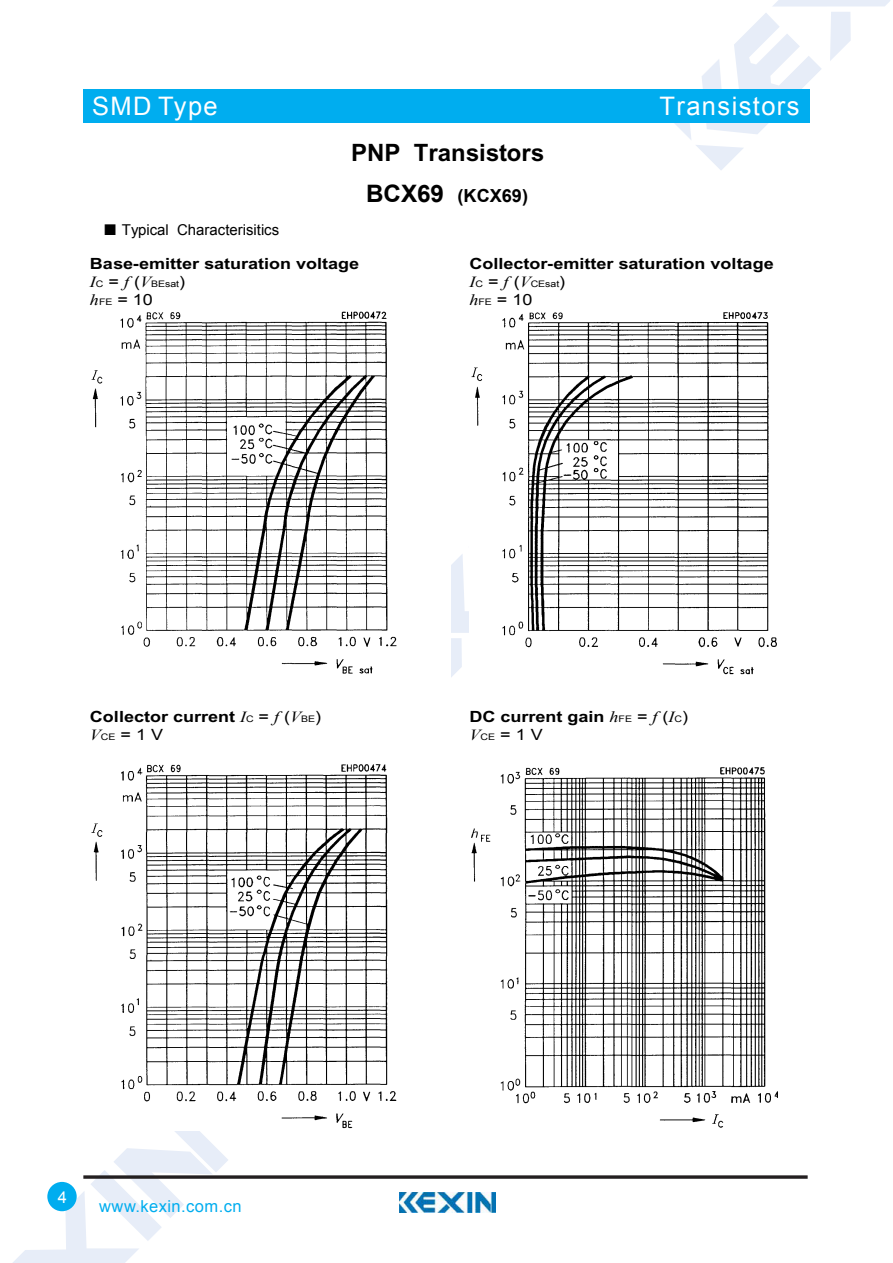
<style>
.page{position:relative;width:893px;height:1263px;background:#fff}
.page>*{position:absolute;margin:0;border:0;box-sizing:border-box;transform-origin:0 0}
.t1{font:25.5px "Arial";letter-spacing:.055em;color:#fff}
.t2{font:700 24px "Arial";color:#000}
.t3{font:700 18px "Arial";color:#000}
.t4{font:16.5px "Arial";letter-spacing:.025em;color:#00adef}
.t5{font:16.5px "Arial";color:#fff}
.t6{font:700 15.45px/18px "Arial";color:#000;scale:1.16 1}
.t7{font:15.45px "Arial";color:#000;scale:1.16 1}
.t8{font:15px "Arial";color:#000}
.t9{font:9px "Arial";color:#000;scale:1.16 1}
.s1{font-size:24px}
.s2{font-family:"Sim Sun"}
.s3{font-family:"Times New Roman";font-style:italic;font-size:15.45px}
.s4{font-size:15.45px}
.s5{font-family:"Times New Roman";font-style:italic}
.s6{font-size:9px}
.s7{font-family:"Times New Roman";font-weight:400;font-style:italic}
.s8{font-weight:400;font-size:9px}
.s9{font-weight:400}
</style>
<div class="page">
<svg style="left:451px;top:554px;width:18px;height:123px"></svg>
<svg style="left:674px;top:0;width:216px;height:170px"></svg>
<svg style="left:13px;top:1131px;width:215px;height:132px"></svg>
<div style="left:83px;top:89px;width:726px;height:34px;background:#00adef"></div>
<svg style="left:83px;top:1175px;width:725px;height:4px;background:#433f40"></svg>
<div style="left:47px;top:1182px;width:30px;height:29px;background:#00adef;border-radius:50%"></div>
<img style="left:400px;top:1193px;width:95px;height:20px">
<img style="left:91px;top:311px;width:306px;height:363px">
<img style="left:91px;top:765px;width:306px;height:363px">
<img style="left:471px;top:312px;width:306px;height:363px">
<img style="left:471px;top:767px;width:306px;height:361px">
<h1 class="t1" style="left:92px;top:89px;width:127px">SMD Type</h1>
<h2 class="t2" style="left:351px;top:139px;width:194px">PNP Transistors</h2>
<p class="t3" style="left:366px;top:184px;width:164px"><span class="s1">BCX69</span> (KCX69)</p>
<h1 class="t1" style="left:660px;top:89px;width:141px">Transistors</h1>
<p class="t8" style="left:103px;top:220px;width:178px"><span class="s2">■</span> Typical Characterisitics</p>
<p class="t6" style="left:90px;top:254px;width:233px">Base-emitter saturation voltage</p>
<p class="t9" style="left:90px;top:278px;width:83px"><span class="s3">I</span>C <span class="s4">=</span> <span class="s3">f</span> <span class="s4">(</span><span class="s3">V</span>BEsat<span class="s4">)</span></p>
<p class="t7" style="left:90px;top:289px;width:56px"><span class="s5">h</span><span class="s6">FE</span> = 10</p>
<p class="t6" style="left:469px;top:254px;width:264px">Collector-emitter saturation voltage</p>
<p class="t9" style="left:469px;top:278px;width:84px"><span class="s3">I</span>C <span class="s4">=</span> <span class="s3">f</span> <span class="s4">(</span><span class="s3">V</span>CEsat<span class="s4">)</span></p>
<p class="t7" style="left:469px;top:289px;width:56px"><span class="s5">h</span><span class="s6">FE</span> = 10</p>
<p class="t6" style="left:90px;top:708px;width:201px">Collector current <span class="s7">I</span><span class="s8">C</span> <span class="s9">=</span> <span class="s7">f</span> <span class="s9">(</span><span class="s7">V</span><span class="s8">BE</span><span class="s9">)<br></span><span class="s7">V</span><span class="s8">CE</span> <span class="s9">= 1 V</span></p>
<p class="t6" style="left:469px;top:708px;width:190px">DC current gain <span class="s7">h</span><span class="s8">FE</span> <span class="s9">=</span> <span class="s7">f</span> <span class="s9">(</span><span class="s7">I</span><span class="s8">C</span><span class="s9">)<br></span><span class="s7">V</span><span class="s8">CE</span> <span class="s9">= 1 V</span></p>
<p class="t5" style="left:58px;top:1186px;width:11px">4</p>
<p class="t4" style="left:99px;top:1196px;width:144px">www.kexin.com.cn</p>
</div>
